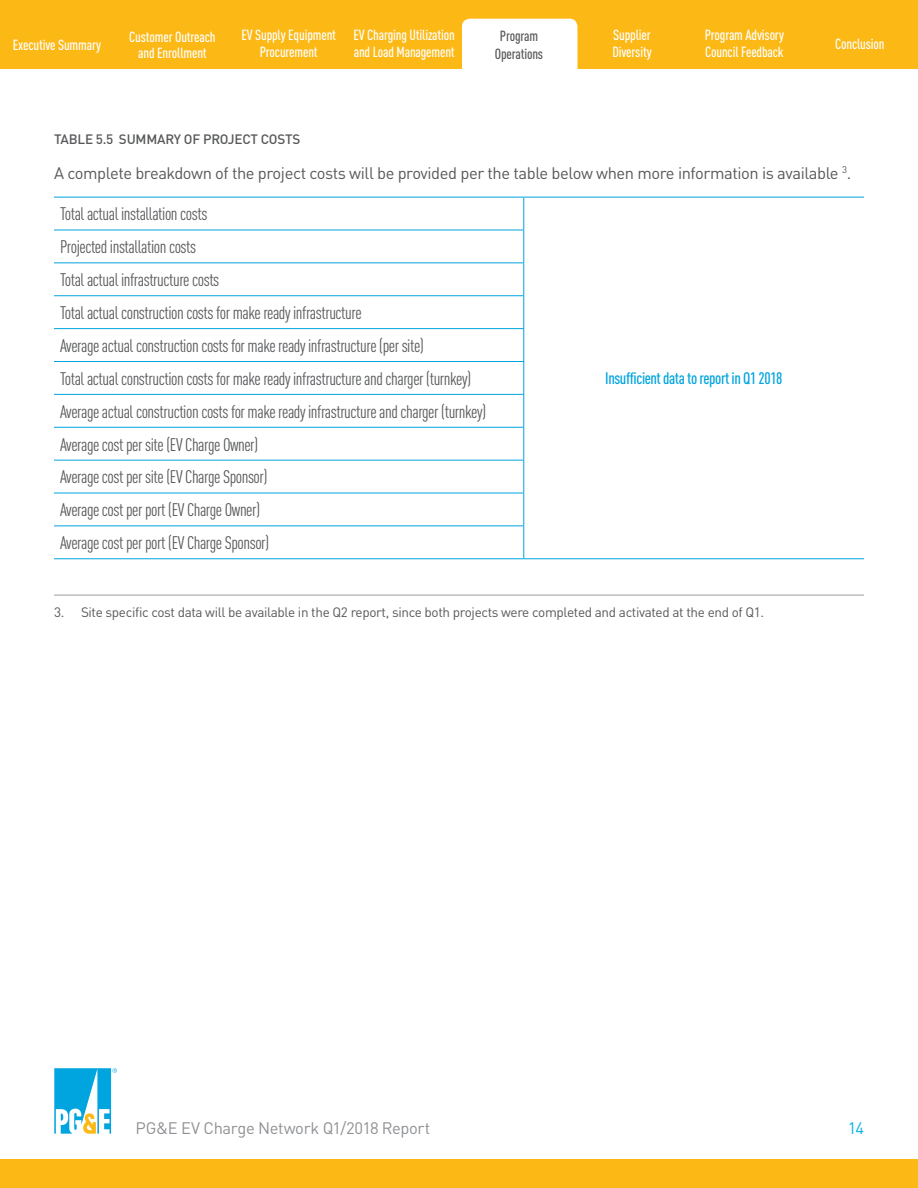
<style>
.page{position:relative;width:918px;height:1188px;background:#fff}
.page>*{position:absolute;margin:0;border:0;box-sizing:border-box;transform-origin:0 0}
.Subhead{font:condensed 18px "DINOT";letter-spacing:-.025em;color:#57585a}
.t1{font:16.5px "DINOT";letter-spacing:-.025em;color:#57585a}
.t2{font:16.5px "DINOT";letter-spacing:-.025em;color:#8f9194}
.t3{font:500 condensed 16.5px "DINOT";letter-spacing:-.025em;color:#00a4de}
.t4{font:16.5px "DINOT";color:#00b1e3}
.t5{font:500 condensed 14.55px/17.1px "DINOT";letter-spacing:-.01em;color:#fff}
.t6{font:500 condensed 14.55px/17.1px "DINOT";letter-spacing:-.01em;color:#57585a;text-align:center}
.Footnote_1{font:13.5px "DINOT";letter-spacing:-.025em;color:#57585a}
.t7{font:500 13.5px "DINOT";letter-spacing:-.015em;color:#57585a}
</style>
<div class="page">
<div style="left:0;top:1159px;width:918px;height:29px;background:#fcb814"></div>
<svg style="left:54px;top:1068px;width:63px;height:66px"></svg>
<div style="left:0;top:0;width:918px;height:70px;background:#fcb814"></div>
<div style="left:462px;top:19px;width:115px;height:50px;background:#fff"></div>
<div style="left:0;top:69px;width:918px;height:9px;background:#fff"></div>
<hr style="left:54px;top:197px;width:470px;height:1px;background:#00a4de">
<hr style="left:524px;top:197px;width:340px;height:1px;background:#00a4de">
<hr style="left:523px;top:197px;width:1px;height:33px;background:#00a4de">
<hr style="left:54px;top:230px;width:470px;height:1px;background:#00a4de">
<hr style="left:523px;top:230px;width:1px;height:32px;background:#00a4de">
<hr style="left:54px;top:262px;width:470px;height:1px;background:#00a4de">
<hr style="left:523px;top:263px;width:1px;height:32px;background:#00a4de">
<hr style="left:54px;top:295px;width:470px;height:1px;background:#00a4de">
<hr style="left:523px;top:296px;width:1px;height:32px;background:#00a4de">
<hr style="left:54px;top:328px;width:470px;height:1px;background:#00a4de">
<hr style="left:523px;top:329px;width:1px;height:32px;background:#00a4de">
<hr style="left:54px;top:361px;width:470px;height:1px;background:#00a4de">
<hr style="left:523px;top:362px;width:1px;height:32px;background:#00a4de">
<hr style="left:54px;top:394px;width:470px;height:1px;background:#00a4de">
<hr style="left:523px;top:395px;width:1px;height:32px;background:#00a4de">
<hr style="left:54px;top:427px;width:470px;height:1px;background:#00a4de">
<hr style="left:523px;top:428px;width:1px;height:32px;background:#00a4de">
<hr style="left:54px;top:460px;width:470px;height:1px;background:#00a4de">
<hr style="left:523px;top:461px;width:1px;height:32px;background:#00a4de">
<hr style="left:54px;top:493px;width:470px;height:1px;background:#00a4de">
<hr style="left:523px;top:493px;width:1px;height:33px;background:#00a4de">
<hr style="left:54px;top:526px;width:470px;height:1px;background:#00a4de">
<hr style="left:523px;top:526px;width:1px;height:32px;background:#00a4de">
<hr style="left:54px;top:558px;width:470px;height:1px;background:#00a4de">
<hr style="left:524px;top:558px;width:340px;height:1px;background:#00a4de">
<hr style="left:54px;top:594px;width:810px;height:2px;background:#bcbdc0">
<p class="t5" style="left:241px;top:26px;width:96px;text-align:center">EV Supply Equipment<br>Procurement</p>
<p class="t5" style="left:354px;top:26px;width:103px">EV Charging Utilization and Load Management</p>
<p class="t5" style="left:612px;top:26px;width:41px">Supplier<br>Diversity</p>
<p class="t6" style="left:495px;top:28px;width:50px">Program<br>Operations</p>
<p class="t5" style="left:705px;top:26px;width:81px">Program Advisory<br>Council Feedback</p>
<p class="t5" style="left:129px;top:28px;width:88px;line-height:16.5px;text-align:center">Customer Outreach and Enrollment</p>
<p class="t5" style="left:13px;top:36px;width:90px">Executive Summary</p>
<p class="t5" style="left:835px;top:35px;width:51px">Conclusion</p>
<p class="t7" style="left:54px;top:131px;width:248px">TABLE 5.5 SUMMARY OF PROJECT COSTS</p>
<p class="t1" style="left:54px;top:162px;width:799px">A complete breakdown of the project costs will be provided per the table below when more information is available <sup>3</sup>.</p>
<p class="Subhead" style="left:60px;top:204px;width:149px">Total actual installation costs</p>
<p class="Subhead" style="left:60px;top:237px;width:138px">Projected installation costs</p>
<p class="Subhead" style="left:60px;top:269px;width:161px">Total actual infrastructure costs</p>
<p class="Subhead" style="left:60px;top:302px;width:303px">Total actual construction costs for make ready infrastructure</p>
<p class="Subhead" style="left:60px;top:335px;width:365px">Average actual construction costs for make ready infrastructure (per site)</p>
<p class="Subhead" style="left:60px;top:368px;width:413px">Total actual construction costs for make ready infrastructure and charger (turnkey)</p>
<p class="Subhead" style="left:60px;top:401px;width:428px">Average actual construction costs for make ready infrastructure and charger (turnkey)</p>
<p class="Subhead" style="left:60px;top:434px;width:200px">Average cost per site (EV Charge Owner)</p>
<p class="Subhead" style="left:60px;top:467px;width:209px">Average cost per site (EV Charge Sponsor)</p>
<p class="Subhead" style="left:60px;top:500px;width:202px">Average cost per port (EV Charge Owner)</p>
<p class="Subhead" style="left:60px;top:532px;width:211px">Average cost per port (EV Charge Sponsor)</p>
<p class="t3" style="left:605px;top:369px;width:179px">Insufficient data to report in Q1 2018</p>
<p class="Footnote_1" style="left:54px;top:604px;width:712px">3. Site specific cost data will be available in the Q2 report, since both projects were completed and activated at the end of Q1.</p>
<p class="t2" style="left:135px;top:1117px;width:296px">PG&amp;E EV Charge Network Q1/2018 Report</p>
<p class="t4" style="left:848px;top:1117px;width:18px">14</p>
</div>
